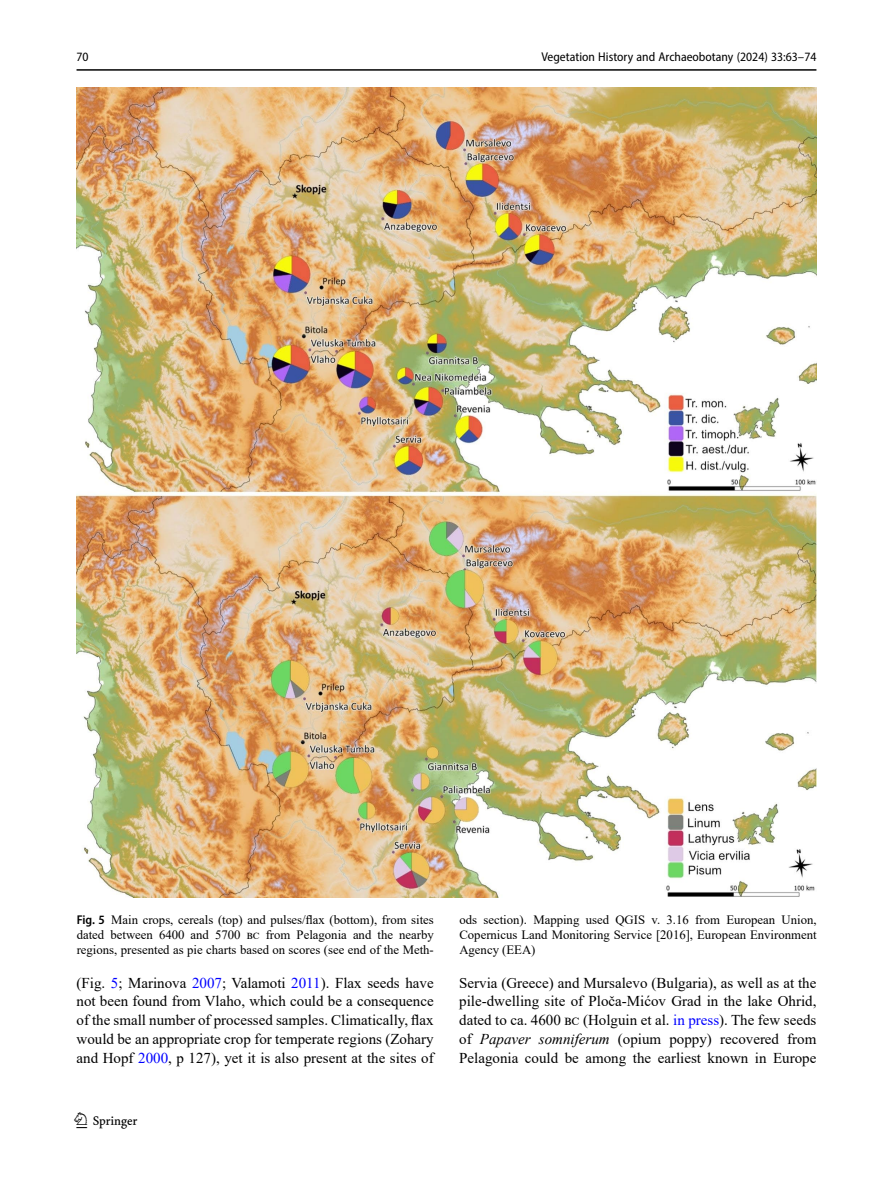
<style>
.page{position:relative;width:893px;height:1187px;background:#fff}
.page>*{position:absolute;margin:0;border:0;box-sizing:border-box;transform-origin:0 0}
.t1{font:22.5px "Springnew";color:#000}
.Body_Text_Indent{font:15px/18.8px "Times New Roman";color:#000;text-align:justify}
.Figure_Caption{font:12.75px/15px "Times New Roman";color:#000;text-align:justify}
.t2{font:semi-condensed 12.75px "Myriad Pro";color:#000}
.s1{font-family:"Myriad Pro";font-weight:600;font-stretch:semi-condensed}
.s2{color:#00f}
.s3{font-style:italic}
</style>
<div class="page">
<hr style="left:77px;top:69px;width:739px;height:2px;background:#000">
<img style="left:77px;top:87px;width:740px;height:810px">
<p class="t2" style="left:77px;top:49px;width:14px">70</p>
<p class="t2" style="left:541px;top:49px;width:276px">Vegetation History and Archaeobotany (2024) 33:63–74</p>
<p class="Figure_Caption" style="left:77px;top:912px;width:359px"><span class="s1">Fig. 5</span> Main crops, cereals (top) and pulses/flax (bottom), from sites dated between 6400 and 5700 bc from Pelagonia and the nearby regions, presented as pie charts based on scores (see end of the Meth-</p>
<p class="Figure_Caption" style="left:459px;top:912px;width:359px">ods section). Mapping used QGIS v. 3.16 from European Union, Copernicus Land Monitoring Service [2016], European Environment Agency (EEA)</p>
<p class="Body_Text_Indent" style="left:77px;top:972px;width:359px">(Fig. <span class="s2">5</span>; Marinova <span class="s2">2007</span>; Valamoti <span class="s2">2011</span>). Flax seeds have not been found from Vlaho, which could be a consequence of the small number of processed samples. Climatically, flax would be an appropriate crop for temperate regions (Zohary and Hopf <span class="s2">2000</span>, p 127), yet it is also present at the sites of</p>
<h1 class="t1" style="left:77px;top:1107px;width:63px">1 3</h1>
<p class="Body_Text_Indent" style="left:459px;top:972px;width:359px">Servia (Greece) and Mursalevo (Bulgaria), as well as at the pile-dwelling site of Ploča-Mićov Grad in the lake Ohrid, dated to ca. 4600 bc (Holguin et al. <span class="s2">in press</span>). The few seeds of <span class="s3">Papaver somniferum</span> (opium poppy) recovered from Pelagonia could be among the earliest known in Europe</p>
</div>
